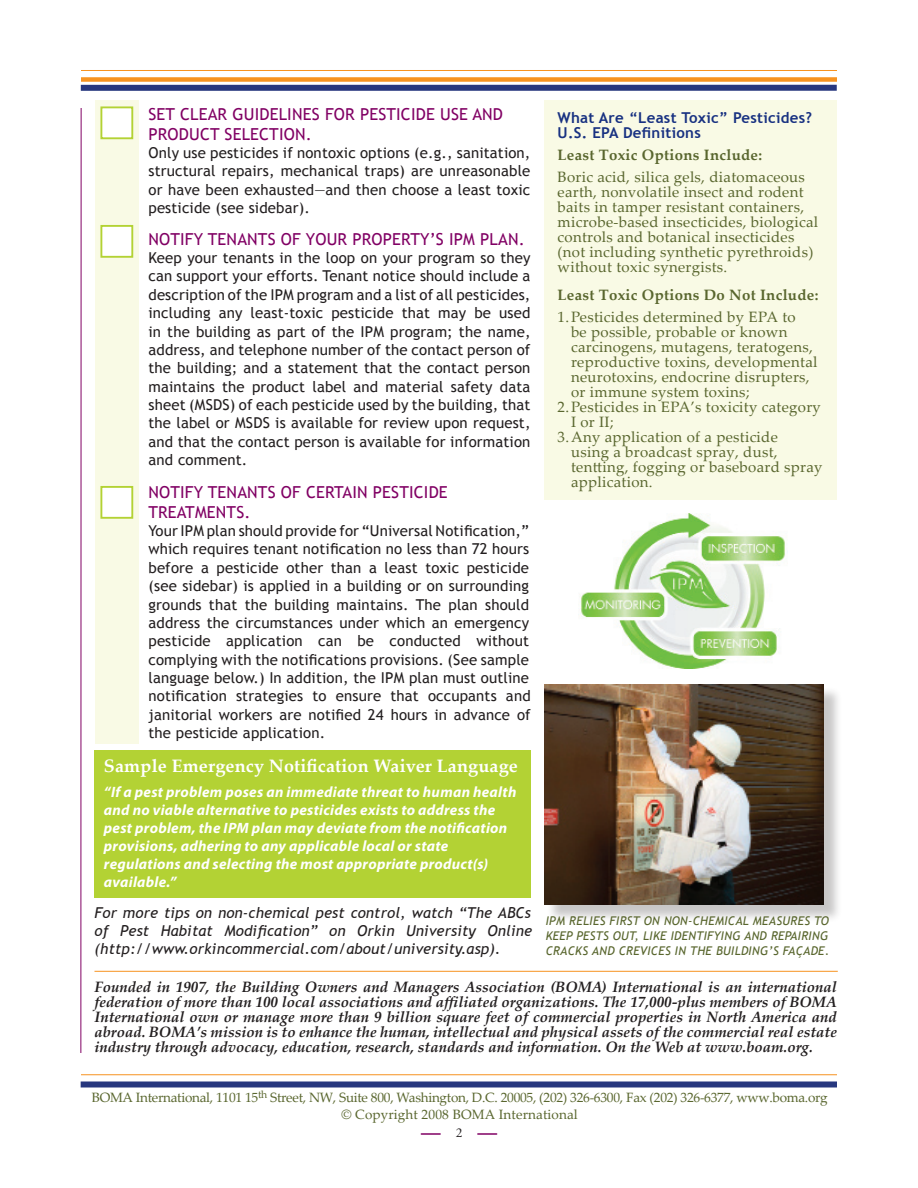
<style>
.page{position:relative;width:918px;height:1188px;background:#fff}
.page>*{position:absolute;margin:0;border:0;box-sizing:border-box;transform-origin:0 0}
.t1{font:700 18px "Palatino Linotype";letter-spacing:.01em;color:#fff}
.t2{font:16.5px/19.5px "Trebuchet MS";letter-spacing:.01em;color:#810164}
.t3{font:15px/18.3px "Trebuchet MS";letter-spacing:.01em;color:#231f20;text-align:justify}
.t4{font:15px/15px "Palatino Linotype";letter-spacing:.02em;color:#59662e}
.t5{font:italic 700 15px/15px "Palatino Linotype";color:#231f20;text-align:justify}
.t6{font:italic 700 15px/18px "Myriad Pro";letter-spacing:.015em;color:#fff}
.t7{font:italic 15px/18px "Trebuchet MS";letter-spacing:.01em;color:#231f20;text-align:justify}
.t8{font:700 15px "Palatino Linotype";letter-spacing:.02em;color:#59662e}
.t9{font:700 15px/15px "Trebuchet MS";letter-spacing:.02em;color:#183181}
.t10{font:13.5px/16.2px "Palatino Linotype";letter-spacing:-.02em;color:#59662e;text-align:center}
.t11{font:13.5px "Adobe Garamond Pro";color:#231f20}
.t12{font:italic 12px/15px "Trebuchet MS";letter-spacing:.02em;color:#59662e;text-align:justify}
</style>
<div class="page">
<div style="left:81px;top:85px;width:756px;height:6px;background:#27377e"></div>
<div style="left:81px;top:1081px;width:756px;height:6px;background:#27377e"></div>
<hr style="left:80px;top:108px;width:2px;height:945px;background:#810164">
<svg style="left:421px;top:1133px;width:19px;height:2px"></svg>
<svg style="left:478px;top:1133px;width:19px;height:2px"></svg>
<hr style="left:81px;top:1074px;width:756px;height:1px;background:#f79320">
<hr style="left:81px;top:70px;width:756px;height:1px;background:#f79320">
<div style="left:81px;top:77px;width:756px;height:5px;background:#f79320"></div>
<hr style="left:94px;top:971px;width:744px;height:1px;background:#f79320">
<img style="left:578px;top:513px;width:210px;height:155px">
<div style="left:95px;top:100px;width:43px;height:644px;background:#f9fae5"></div>
<div style="left:94px;top:750px;width:437px;height:147px;background:#b3d234"></div>
<div style="left:100px;top:106px;width:33px;height:33px;background:#fff;border:2px solid #b3d234"></div>
<div style="left:100px;top:225px;width:33px;height:33px;background:#fff;border:2px solid #b3d234"></div>
<div style="left:100px;top:486px;width:33px;height:33px;background:#fff;border:2px solid #b3d234"></div>
<div style="left:547px;top:686px;width:302px;height:249px;background:#231f20;opacity:.25"></div>
<img style="left:544px;top:684px;width:280px;height:220px">
<div style="left:544px;top:100px;width:293px;height:400px;background:#f9fae5"></div>
<div style="left:538px;top:908px;width:322px;height:72px;background:#fff"></div>
<p class="t2" style="left:148px;top:105px;width:356px">Set clear gui deli nes for pestici de use and product selection.</p>
<p class="t3" style="left:148px;top:144px;width:383px">Only use pesticides if nontoxic options (e.g., sanitation, structural repairs, mechanical traps) are unreasonable or have been exhausted—and then choose a least toxic pesticide (see sidebar).</p>
<p class="t2" style="left:148px;top:229px;width:378px">Noti fy tenants of your property’s IPM plan.</p>
<p class="t3" style="left:148px;top:249px;width:384px">Keep your tenants in the loop on your program so they can support your efforts. Tenant notice should include a description of the IPM program and a list of all pesticides, including any least-toxic pesticide that may be used in the building as part of the IPM program; the name, address, and telephone number of the contact person of the building; and a statement that the contact person maintains the product label and material safety data sheet (MSDS ) of each pesticide used by the building, that the label or MSDS</p>
<p class="t3" style="left:149px;top:414px;width:384px;text-indent:127px">is available for review upon request, and that the contact person is available for information and comment.</p>
<p class="t2" style="left:148px;top:483px;width:301px">Noti fy tenants of certai n pesti ci de treatments.</p>
<p class="t3" style="left:148px;top:522px;width:384px">Your IPM plan should provide for “Universal Notification,” which requires tenant notification no less than 72 hours before a pesticide other than a least toxic pesticide (see sidebar) is applied in a building or on surrounding grounds that the building maintains. The plan should address the circumstances under which an emergency pesticide application can be conducted without complying with the notifications provisions. (See sample language below.) In addition, the IPM plan must outline notification strategies to ensure that occupants and janitorial workers are notified 24 hours in advance of the pesticide application.</p>
<p class="t1" style="left:104px;top:754px;width:416px">Sample Emergency Notification Waiver Language</p>
<p class="t6" style="left:104px;top:783px;width:414px">“If a pest problem poses an immediate threat to human health and no viable alternative to pesticides exists to address the pest problem, the IPM plan may deviate from the notification provisions, adhering to any applicable local or state regulations and selecting the most appropriate product(s) available.”</p>
<p class="t7" style="left:94px;top:904px;width:439px">For more tips on non-chemical pest control, watch “The ABCs of Pest Habitat Modification” on Orkin University Online (http://www.orkincommercial.com/about/university.asp).</p>
<p class="t9" style="left:558px;top:111px;width:256px">What Are “Least Toxic” Pesticides?<br>U.S. EPA Definitions</p>
<p class="t8" style="left:558px;top:144px;width:206px">Least Toxic Options Include:</p>
<p class="t4" style="left:558px;top:169px;width:262px">Boric acid, silica gels, diatomaceous earth, nonvolatile insect and rodent baits in tamper resistant containers, microbe-based insecticides, biological controls and botanical insecticides (not including synthetic pyrethroids) without toxic synergists.</p>
<p class="t8" style="left:558px;top:285px;width:262px">Least Toxic Options Do Not Include:</p>
<p class="t4" style="left:558px;top:309px;width:240px">1.Pesticides determined by EPA to</p>
<p class="t4" style="left:571px;top:324px;width:218px">be possible, probable or known</p>
<p class="t4" style="left:571px;top:339px;width:243px">carcinogens, mutagens, teratogens,</p>
<p class="t4" style="left:571px;top:354px;width:248px">reproductive toxins, developmental</p>
<p class="t4" style="left:571px;top:369px;width:240px">neurotoxins, endocrine disrupters,</p>
<p class="t4" style="left:571px;top:384px;width:180px">or immune system toxins;</p>
<p class="t4" style="left:558px;top:399px;width:265px">2.Pesticides in EPA’s toxicity category</p>
<p class="t4" style="left:571px;top:414px;width:44px">I or II;</p>
<p class="t4" style="left:558px;top:429px;width:222px">3.Any application of a pesticide</p>
<p class="t4" style="left:571px;top:444px;width:208px">using a broadcast spray, dust,</p>
<p class="t4" style="left:571px;top:459px;width:253px">tentting, fogging or baseboard spray</p>
<p class="t4" style="left:571px;top:474px;width:83px">application.</p>
<p class="t12" style="left:546px;top:914px;width:285px">IPM relies first on non-chemi cal measures to keep pests out, like identifying and repairing cracks and crevices in the building’s façade.</p>
<p class="t5" style="left:94px;top:979px;width:744px">Founded in 1907, the Building Owners and Managers Association (BOMA) International is an international federation of more than 100 local associations and affiliated organizations. The 17,000-plus members of BOMA International own or manage more than 9 billion square feet of commercial properties in North America and abroad. BOMA’s mission is to enhance the human, intellectual and physical assets of the commercial real estate industry through advocacy, education, research, standards and information. On the Web at www.boam.org.</p>
<p class="t10" style="left:92px;top:1089px;width:737px">BOMA International, 1101 15<sup>th</sup> Street, NW, Suite 800, Washington, D.C. 20005, (202) 326-6300, Fax (202) 326-6377, www.boma.org © Copyright 2008 BOMA International</p>
<p class="t11" style="left:456px;top:1125px;width:8px">2</p>
</div>
